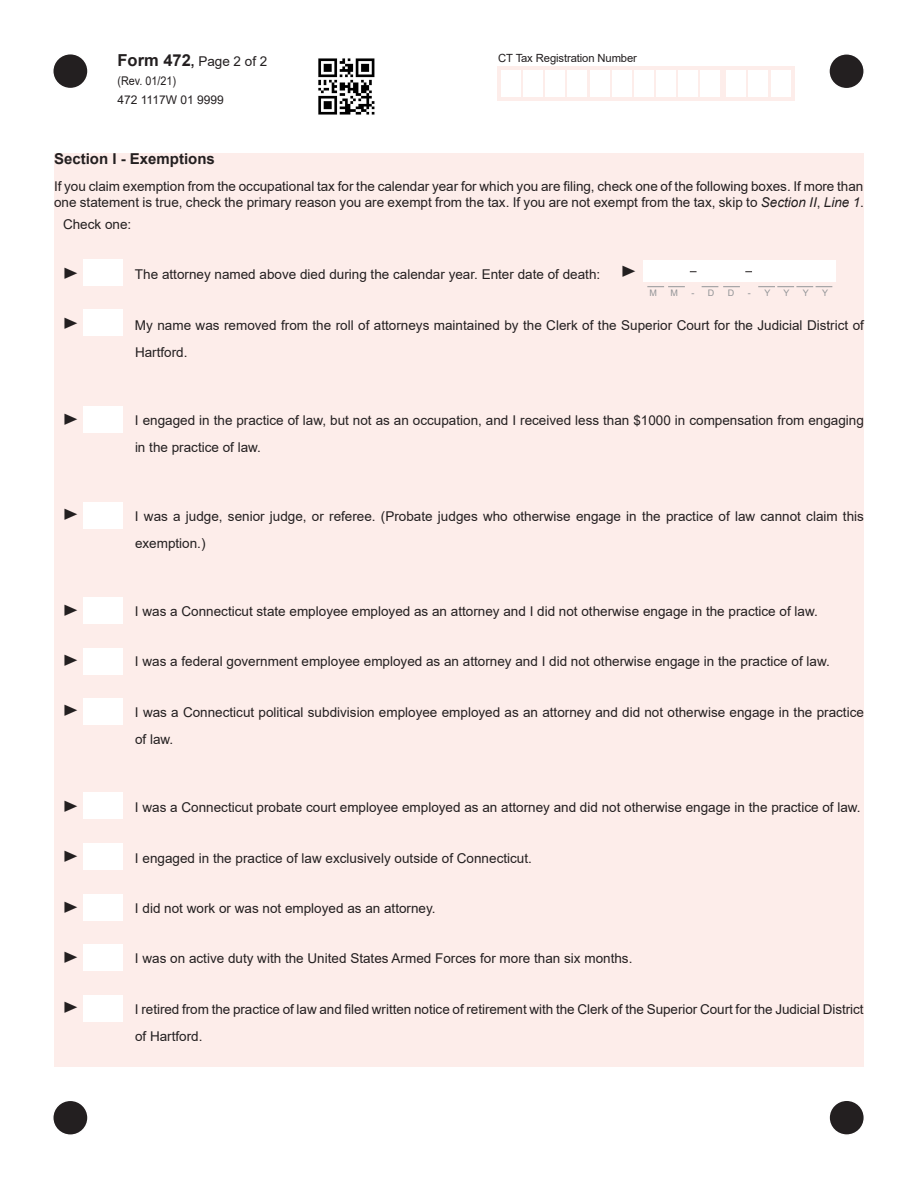
<style>
.page{position:relative;width:918px;height:1188px;background:#fff}
.page>*{position:absolute;margin:0;border:0;box-sizing:border-box;transform-origin:0 0}
.Grid_Text{font:700 16.5px "Arial";color:#231f20}
.t1{font:700 15px "Arial";color:#231f20}
.Grid_Text-2{font:13.5px/27px "Arial";color:#231f20}
.fltinstr{font:12px "Arial";color:#231f20}
.fltinstr-2{font:12px "Arial";color:#231f20;scale:.9 1}
.t2{font:11.25px "Arial";letter-spacing:-.01em;color:#231f20}
.Grid_Text-3{font:9px "Arial";color:#939598}
.s1{font-weight:700}
.s2{font-style:italic}
</style>
<div class="page">
<div style="left:54px;top:153px;width:810px;height:914px;background:#fdedea"></div>
<img style="left:318px;top:58px;width:57px;height:57px">
<div style="left:497px;top:66px;width:298px;height:34px;background:#fdedea"></div>
<div style="left:501px;top:70px;width:20px;height:26px;background:#fff"></div>
<div style="left:678px;top:70px;width:20px;height:26px;background:#fff"></div>
<div style="left:700px;top:70px;width:20px;height:26px;background:#fff"></div>
<div style="left:771px;top:70px;width:19px;height:26px;background:#fff"></div>
<div style="left:749px;top:70px;width:19px;height:26px;background:#fff"></div>
<div style="left:726px;top:70px;width:20px;height:26px;background:#fff"></div>
<div style="left:656px;top:70px;width:20px;height:26px;background:#fff"></div>
<div style="left:634px;top:70px;width:20px;height:26px;background:#fff"></div>
<div style="left:612px;top:70px;width:20px;height:26px;background:#fff"></div>
<div style="left:590px;top:70px;width:19px;height:26px;background:#fff"></div>
<div style="left:568px;top:70px;width:19px;height:26px;background:#fff"></div>
<div style="left:545px;top:70px;width:20px;height:26px;background:#fff"></div>
<div style="left:523px;top:70px;width:20px;height:26px;background:#fff"></div>
<div style="left:53px;top:54px;width:35px;height:35px;background:#231f20;border-radius:50%"></div>
<div style="left:52px;top:53px;width:37px;height:36px;border:2px solid #fff;border-radius:50%"></div>
<div style="left:829px;top:54px;width:35px;height:35px;background:#231f20;border-radius:50%"></div>
<div style="left:828px;top:53px;width:37px;height:36px;border:2px solid #fff;border-radius:50%"></div>
<div style="left:53px;top:1100px;width:35px;height:35px;background:#231f20;border-radius:50%"></div>
<div style="left:52px;top:1100px;width:37px;height:36px;border:2px solid #fff;border-radius:50%"></div>
<div style="left:829px;top:1100px;width:35px;height:35px;background:#231f20;border-radius:50%"></div>
<div style="left:828px;top:1099px;width:37px;height:37px;border:2px solid #fff;border-radius:50%"></div>
<div style="left:83px;top:259px;width:40px;height:27px;background:#fff"></div>
<div style="left:83px;top:309px;width:40px;height:27px;background:#fff"></div>
<div style="left:83px;top:406px;width:40px;height:27px;background:#fff"></div>
<div style="left:83px;top:502px;width:40px;height:26px;background:#fff"></div>
<div style="left:83px;top:597px;width:40px;height:27px;background:#fff"></div>
<div style="left:83px;top:648px;width:40px;height:27px;background:#fff"></div>
<div style="left:83px;top:698px;width:40px;height:27px;background:#fff"></div>
<div style="left:83px;top:793px;width:40px;height:26px;background:#fff"></div>
<div style="left:83px;top:843px;width:40px;height:27px;background:#fff"></div>
<div style="left:83px;top:894px;width:40px;height:26px;background:#fff"></div>
<div style="left:83px;top:995px;width:40px;height:27px;background:#fff"></div>
<div style="left:83px;top:944px;width:40px;height:26px;background:#fff"></div>
<div style="left:643px;top:261px;width:193px;height:21px;background:#fff"></div>
<svg style="left:702px;top:286px;width:38px;height:1px"></svg>
<svg style="left:758px;top:286px;width:74px;height:1px"></svg>
<svg style="left:647px;top:286px;width:38px;height:1px"></svg>
<p class="Grid_Text" style="left:118px;top:49px;width:75px">Form 472</p>
<p class="t2" style="left:498px;top:50px;width:140px">CT Tax Registration Number</p>
<p class="Grid_Text-2" style="left:191px;top:48px;width:78px"><span class="s1">,</span> Page 2 of 2</p>
<p class="fltinstr-2" style="left:118px;top:72px;width:67px">(Rev. 01/21)</p>
<p class="fltinstr" style="left:118px;top:91px;width:108px">472 1117W 01 9999</p>
<p class="t1" style="left:54px;top:148px;width:162px">Section I - Exemptions</p>
<p class="Grid_Text-2" style="left:54px;top:178px;width:812px;line-height:16.2px">If you claim exemption from the occupational tax for the calendar year for which you are filing, check one of the following boxes. If more than one statement is true, check the primary reason you are exempt from the tax. If you are not exempt from the tax, skip to <span class="s2">Section II</span>, <span class="s2">Line 1</span>.</p>
<p class="Grid_Text-2" style="left:63px;top:211px;width:70px">Check one:</p>
<p class="Grid_Text-2" style="left:135px;top:261px;width:467px">The attorney named above died during the calendar year. Enter date of death:</p>
<p class="Grid_Text-2" style="left:135px;top:312px;width:730px">My name was removed from the roll of attorneys maintained by the Clerk of the Superior Court for the Judicial District of<br>Hartford.</p>
<p class="Grid_Text-3" style="left:650px;top:286px;width:9px">M</p>
<p class="Grid_Text-3" style="left:670px;top:286px;width:9px">M</p>
<p class="Grid_Text-3" style="left:691px;top:286px;width:25px">- D</p>
<p class="Grid_Text-3" style="left:728px;top:286px;width:8px">D</p>
<p class="Grid_Text-3" style="left:748px;top:286px;width:24px">- Y</p>
<p class="Grid_Text-3" style="left:784px;top:286px;width:8px">Y</p>
<p class="Grid_Text-3" style="left:803px;top:286px;width:8px">Y</p>
<p class="Grid_Text-3" style="left:822px;top:286px;width:8px">Y</p>
<p class="Grid_Text-2" style="left:135px;top:407px;width:730px">I engaged in the practice of law, but not as an occupation, and I received less than $1000 in compensation from engaging in the practice of law.</p>
<p class="Grid_Text-2" style="left:135px;top:502px;width:731px">I was a judge, senior judge, or referee. (Probate judges who otherwise engage in the practice of law cannot claim this exemption.)</p>
<p class="Grid_Text-2" style="left:135px;top:598px;width:684px">I was a Connecticut state employee employed as an attorney and I did not otherwise engage in the practice of law.</p>
<p class="Grid_Text-2" style="left:135px;top:648px;width:696px">I was a federal government employee employed as an attorney and I did not otherwise engage in the practice of law.</p>
<p class="Grid_Text-2" style="left:135px;top:699px;width:730px">I was a Connecticut political subdivision employee employed as an attorney and did not otherwise engage in the practice of law.</p>
<p class="Grid_Text-2" style="left:135px;top:794px;width:727px">I was a Connecticut probate court employee employed as an attorney and did not otherwise engage in the practice of law.</p>
<p class="Grid_Text-2" style="left:135px;top:844px;width:398px">I engaged in the practice of law exclusively outside of Connecticut.</p>
<p class="Grid_Text-2" style="left:135px;top:895px;width:302px">I did not work or was not employed as an attorney.</p>
<p class="Grid_Text-2" style="left:135px;top:945px;width:499px">I was on active duty with the United States Armed Forces for more than six months.</p>
<p class="Grid_Text-2" style="left:135px;top:996px;width:730px">I retired from the practice of law and filed written notice of retirement with the Clerk of the Superior Court for the Judicial District of Hartford.</p>
</div>
